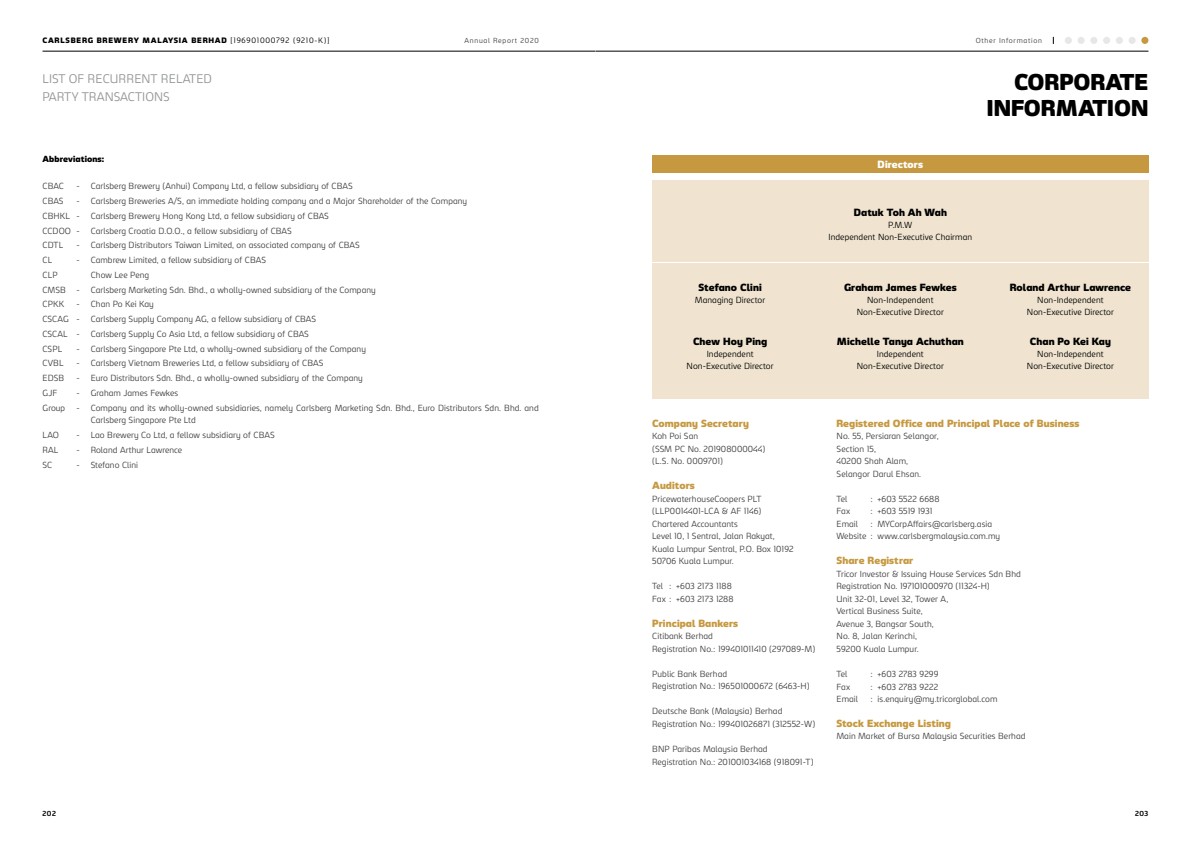
<style>
.page{position:relative;width:1191px;height:842px;background:#fff}
.page>*{position:absolute;margin:0;border:0;box-sizing:border-box;transform-origin:0 0}
.t1{font:900 22px/26px "Carlsberg Sans";color:#000;text-align:right}
.t2{font:300 12px/18px "Carlsberg Sans";color:#939598}
.t3{font:900 10px "Carlsberg Sans";letter-spacing:.01em;color:#c69940}
.t4{font:900 10px "Carlsberg Sans";letter-spacing:.01em;color:#000}
.t5{font:900 10px "Carlsberg Sans";letter-spacing:.01em;color:#fff}
.t6{font:300 8.5px/12.5px "Carlsberg Sans";letter-spacing:.01em;color:#414042}
.t7{font:300 8.5px/12px "Carlsberg Sans";letter-spacing:.01em;color:#000;text-align:center}
.t8{font:900 8.5px "Carlsberg Sans";letter-spacing:.01em;color:#000}
.t9{font:900 7.5px "Carlsberg Sans";letter-spacing:.1em;color:#000}
.t10{font:300 7px "Carlsberg Sans";letter-spacing:.1em;color:#414042}
.t11{font:700 7px "Carlsberg Sans";letter-spacing:.075em;color:#000}
.s1{font-weight:300}
</style>
<div class="page">
<div style="left:1064px;top:37px;width:7px;height:7px;background:#e6e7e8;border-radius:50%"></div>
<div style="left:1077px;top:37px;width:7px;height:7px;background:#e6e7e8;border-radius:50%"></div>
<div style="left:1090px;top:37px;width:7px;height:7px;background:#e6e7e8;border-radius:50%"></div>
<div style="left:1103px;top:37px;width:7px;height:7px;background:#e6e7e8;border-radius:50%"></div>
<div style="left:1115px;top:37px;width:8px;height:7px;background:#e6e7e8;border-radius:50%"></div>
<div style="left:1128px;top:37px;width:7px;height:7px;background:#e6e7e8;border-radius:50%"></div>
<div style="left:1141px;top:37px;width:7px;height:7px;background:#c69940;border-radius:50%"></div>
<hr style="left:43px;top:51px;width:552px;height:1px;background:#000">
<hr style="left:595px;top:51px;width:553px;height:1px;background:#000">
<div style="left:652px;top:263px;width:496px;height:135px;background:#f0e4d0"></div>
<div style="left:652px;top:180px;width:496px;height:82px;background:#f0e4d0"></div>
<div style="left:652px;top:156px;width:496px;height:17px;background:#c69940"></div>
<p class="t9" style="left:43px;top:35px;width:288px">CARLSBERG BREWERY MALAYSIA BERHAD <span class="s1">[196901000792 (9210-K)]</span></p>
<p class="t10" style="left:464px;top:35px;width:76px">Annual Report 2020</p>
<h2 class="t2" style="left:43px;top:69px;width:171px">LIST OF RECURRENT RELATED<br>PARTY TRANSACTIONS</h2>
<p class="t8" style="left:43px;top:153px;width:63px">Abbreviations:</p>
<p class="t6" style="left:43px;top:179px;width:23px">CBAC</p>
<p class="t6" style="left:77px;top:179px;width:278px">- Carlsberg Brewery (Anhui) Company Ltd, a fellow subsidiary of CBAS</p>
<p class="t6" style="left:43px;top:194px;width:23px">CBAS</p>
<p class="t6" style="left:43px;top:193px;width:426px;line-height:14.8px;text-indent:34px">- Carlsberg Breweries A/S, an immediate holding company and a Major Shareholder of the Company<br>CBHKL -</p>
<p class="t6" style="left:91px;top:209px;width:240px">Carlsberg Brewery Hong Kong Ltd, a fellow subsidiary of CBAS</p>
<p class="t6" style="left:43px;top:224px;width:39px">CCDOO -</p>
<p class="t6" style="left:91px;top:224px;width:203px">Carlsberg Croatia D.O.O., a fellow subsidiary of CBAS</p>
<p class="t6" style="left:43px;top:239px;width:22px">CDTL</p>
<p class="t6" style="left:77px;top:239px;width:285px">- Carlsberg Distributors Taiwan Limited, on associated company of CBAS</p>
<p class="t6" style="left:43px;top:253px;width:11px">CL</p>
<p class="t6" style="left:77px;top:253px;width:191px">- Cambrew Limited, a fellow subsidiary of CBAS</p>
<p class="t6" style="left:43px;top:268px;width:17px">CLP</p>
<p class="t6" style="left:91px;top:268px;width:60px">Chow Lee Peng</p>
<p class="t6" style="left:43px;top:283px;width:39px">CMSB -</p>
<p class="t6" style="left:91px;top:283px;width:286px">Carlsberg Marketing Sdn. Bhd., a wholly-owned subsidiary of the Company</p>
<p class="t6" style="left:43px;top:298px;width:23px">CPKK</p>
<p class="t6" style="left:43px;top:296px;width:113px;line-height:14.8px;text-indent:34px">- Chan Po Kei Kay<br>CSCAG -</p>
<p class="t6" style="left:91px;top:312px;width:227px">Carlsberg Supply Company AG, a fellow subsidiary of CBAS</p>
<p class="t6" style="left:43px;top:327px;width:39px">CSCAL -</p>
<p class="t6" style="left:91px;top:327px;width:220px">Carlsberg Supply Co Asia Ltd, a fellow subsidiary of CBAS</p>
<p class="t6" style="left:43px;top:342px;width:21px">CSPL</p>
<p class="t6" style="left:77px;top:342px;width:291px">- Carlsberg Singapore Pte Ltd, a wholly-owned subsidiary of the Company</p>
<p class="t6" style="left:43px;top:357px;width:23px">CVBL</p>
<p class="t6" style="left:77px;top:357px;width:248px">- Carlsberg Vietnam Breweries Ltd, a fellow subsidiary of CBAS</p>
<p class="t6" style="left:43px;top:371px;width:23px">EDSB</p>
<p class="t6" style="left:77px;top:371px;width:288px">- Euro Distributors Sdn. Bhd., a wholly-owned subsidiary of the Company</p>
<p class="t6" style="left:43px;top:386px;width:16px">GJF</p>
<p class="t6" style="left:77px;top:386px;width:103px">- Graham James Fewkes</p>
<p class="t6" style="left:43px;top:401px;width:24px">Group</p>
<p class="t6" style="left:91px;top:401px;width:449px;text-indent:-14px">- Company and its wholly-owned subsidiaries, namely Carlsberg Marketing Sdn. Bhd., Euro Distributors Sdn. Bhd. and<br>Carlsberg Singapore Pte Ltd</p>
<p class="t6" style="left:43px;top:428px;width:18px">LAO</p>
<p class="t6" style="left:77px;top:428px;width:200px">- Lao Brewery Co Ltd, a fellow subsidiary of CBAS</p>
<p class="t6" style="left:43px;top:443px;width:17px">RAL</p>
<p class="t6" style="left:77px;top:443px;width:107px">- Roland Arthur Lawrence</p>
<p class="t6" style="left:43px;top:458px;width:11px">SC</p>
<p class="t6" style="left:77px;top:458px;width:63px">- Stefano Clini</p>
<p class="t4" style="left:698px;top:280px;width:65px">Stefano Clini</p>
<p class="t7" style="left:695px;top:293px;width:72px">Managing Director</p>
<p class="t4" style="left:693px;top:334px;width:76px">Chew Hoy Ping</p>
<p class="t7" style="left:686px;top:347px;width:89px">Independent<br>Non-Executive Director</p>
<p class="t10" style="left:975px;top:35px;width:68px">Other Information</p>
<h1 class="t1" style="left:987px;top:68px;width:163px">CORPORATE<br>INFORMATION</h1>
<p class="t5" style="left:877px;top:157px;width:47px">Directors</p>
<p class="t4" style="left:853px;top:205px;width:95px">Datuk Toh Ah Wah</p>
<p class="t7" style="left:828px;top:218px;width:145px">P.M.W<br>Independent Non-Executive Chairman</p>
<p class="t4" style="left:844px;top:280px;width:114px">Graham James Fewkes</p>
<p class="t7" style="left:856px;top:293px;width:89px">Non-Independent<br>Non-Executive Director</p>
<p class="t4" style="left:837px;top:334px;width:128px">Michelle Tanya Achuthan</p>
<p class="t7" style="left:856px;top:347px;width:89px">Independent<br>Non-Executive Director</p>
<p class="t4" style="left:1009px;top:280px;width:123px">Roland Arthur Lawrence</p>
<p class="t7" style="left:1027px;top:293px;width:89px">Non-Independent<br>Non-Executive Director</p>
<p class="t4" style="left:1030px;top:334px;width:83px">Chan Po Kei Kay</p>
<p class="t7" style="left:1027px;top:347px;width:89px">Non-Independent<br>Non-Executive Director</p>
<p class="t3" style="left:652px;top:416px;width:98px">Company Secretary</p>
<p class="t6" style="left:652px;top:430px;width:115px">Koh Poi San<br>(SSM PC No. 201908000044) (L.S. No. 0009701)</p>
<p class="t3" style="left:652px;top:479px;width:44px">Auditors</p>
<p class="t6" style="left:652px;top:492px;width:143px">PricewaterhouseCoopers PLT (LLP0014401-LCA &amp; AF 1146)<br>Chartered Accountants<br>Level 10, 1 Sentral, Jalan Rakyat,<br>Kuala Lumpur Sentral, P.O. Box 10192<br>50706 Kuala Lumpur.</p>
<p class="t6" style="left:652px;top:580px;width:83px">Tel : +603 2173 1188<br>Fax : +603 2173 1288</p>
<p class="t3" style="left:652px;top:616px;width:87px">Principal Bankers</p>
<p class="t6" style="left:652px;top:630px;width:165px">Citibank Berhad<br>Registration No.: 199401011410 (297089-M)</p>
<p class="t6" style="left:652px;top:667px;width:159px">Public Bank Berhad<br>Registration No.: 196501000672 (6463-H)</p>
<p class="t6" style="left:652px;top:705px;width:165px">Deutsche Bank (Malaysia) Berhad<br>Registration No.: 199401026871 (312552-W)</p>
<p class="t6" style="left:652px;top:742px;width:163px">BNP Paribas Malaysia Berhad<br>Registration No.: 201001034168 (918091-T)</p>
<p class="t3" style="left:836px;top:416px;width:244px">Registered Office and Principal Place of Business</p>
<p class="t6" style="left:836px;top:430px;width:104px">No. 55, Persiaran Selangor,<br>Section 15,<br>40200 Shah Alam,<br>Selangor Darul Ehsan.</p>
<p class="t6" style="left:836px;top:492px;width:12px">Tel</p>
<p class="t6" style="left:870px;top:492px;width:70px">: +603 5522 6688</p>
<p class="t6" style="left:836px;top:505px;width:15px">Fax</p>
<p class="t6" style="left:870px;top:505px;width:63px">: +603 5519 1931</p>
<p class="t6" style="left:836px;top:517px;width:23px">Email</p>
<p class="t6" style="left:836px;top:517px;width:165px;text-indent:34px">: MYCorpAffairs@carlsberg.asia<br>Website : www.carlsbergmalaysia.com.my</p>
<p class="t3" style="left:836px;top:554px;width:78px">Share Registrar</p>
<p class="t6" style="left:836px;top:567px;width:186px">Tricor Investor &amp; Issuing House Services Sdn Bhd<br>Registration No. 197101000970 (11324-H)<br>Unit 32-01, Level 32, Tower A,<br>Vertical Business Suite,<br>Avenue 3, Bangsar South,<br>No. 8, Jalan Kerinchi,<br>59200 Kuala Lumpur.</p>
<p class="t6" style="left:836px;top:667px;width:12px">Tel</p>
<p class="t6" style="left:870px;top:667px;width:69px">: +603 2783 9299</p>
<p class="t6" style="left:836px;top:680px;width:15px">Fax</p>
<p class="t6" style="left:870px;top:680px;width:69px">: +603 2783 9222</p>
<p class="t6" style="left:836px;top:692px;width:23px">Email</p>
<p class="t6" style="left:870px;top:692px;width:128px">: is.enquiry@my.tricorglobal.com</p>
<p class="t3" style="left:836px;top:716px;width:116px">Stock Exchange Listing</p>
<p class="t6" style="left:836px;top:730px;width:190px">Main Market of Bursa Malaysia Securities Berhad</p>
<p class="t11" style="left:43px;top:809px;width:15px">202</p>
<p class="t11" style="left:1135px;top:809px;width:15px">203</p>
</div>
